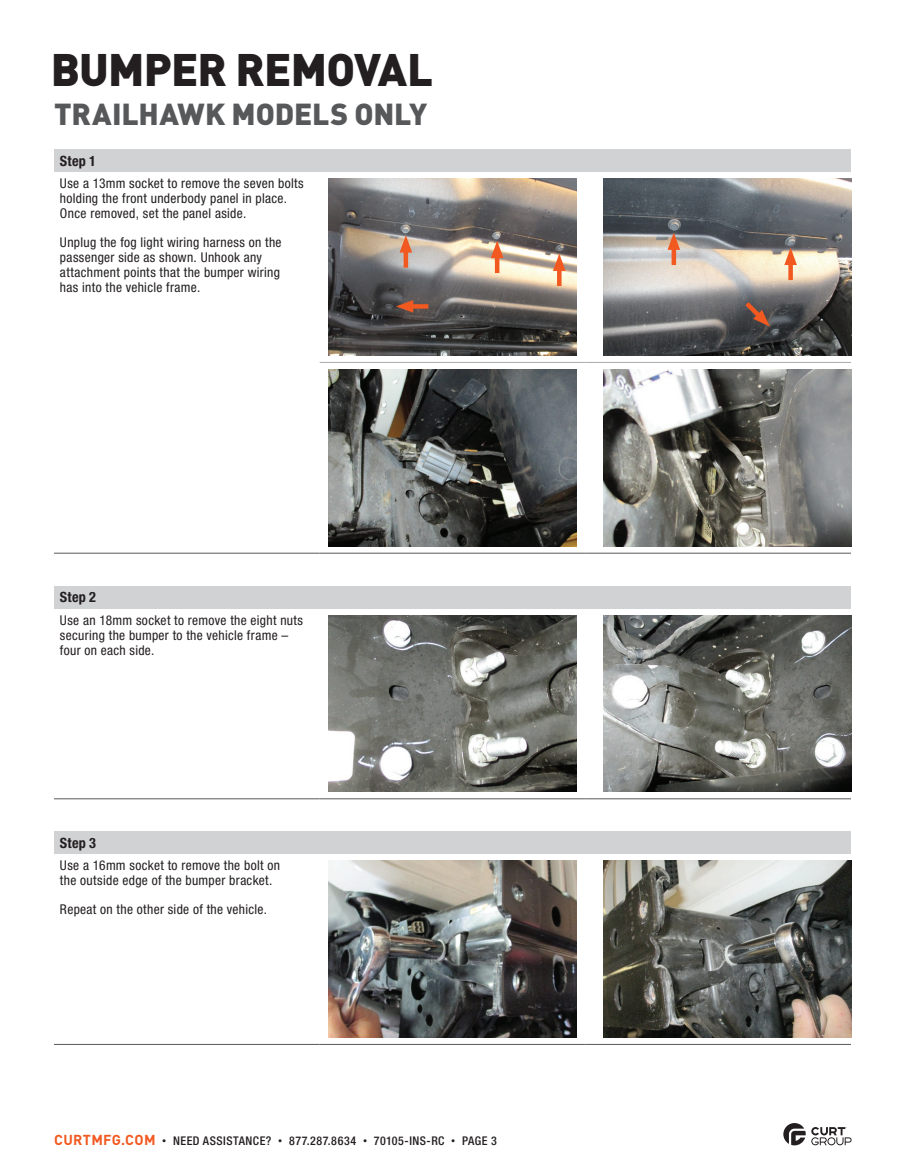
<style>
.page{position:relative;width:905px;height:1175px;background:#fff}
.page>*{position:absolute;margin:0;border:0;box-sizing:border-box;transform-origin:0 0}
.t1{font:900 45px "DINOT";letter-spacing:-.02em;color:#231f20}
.t2{font:900 30px "DINOT";letter-spacing:-.005em;color:#57585a}
.t3{font:700 condensed 14.25px "Helvetica Neue LT Std";letter-spacing:.015em;color:#231f20}
.t4{font:condensed 13.5px/15px "Helvetica Neue LT Std";letter-spacing:.025em;color:#231f20}
.t5{font:500 condensed 12px "Helvetica Neue LT Std";letter-spacing:.04em;color:#231f20}
.s1{font-family:"DINOT";font-weight:700;font-stretch:normal;font-size:14.25px;color:#f15921}
.s2{font-family:"DINOT";font-weight:400;font-stretch:normal;font-size:9px}
</style>
<div class="page">
<svg style="left:783px;top:1123px;width:68px;height:22px"></svg>
<div style="left:54px;top:586px;width:796px;height:22px;background:#d1d2d4"></div>
<hr style="left:54px;top:798px;width:266px;height:1px;background:#57585a">
<hr style="left:320px;top:798px;width:265px;height:1px;background:#57585a">
<hr style="left:585px;top:798px;width:265px;height:1px;background:#57585a">
<img style="left:329px;top:615px;width:247px;height:176px">
<img style="left:603px;top:615px;width:248px;height:176px">
<div style="left:54px;top:831px;width:796px;height:22px;background:#d1d2d4"></div>
<hr style="left:54px;top:1044px;width:266px;height:1px;background:#57585a">
<hr style="left:320px;top:1044px;width:265px;height:1px;background:#57585a">
<hr style="left:585px;top:1044px;width:265px;height:1px;background:#57585a">
<img style="left:329px;top:860px;width:247px;height:177px">
<img style="left:603px;top:860px;width:248px;height:177px">
<div style="left:54px;top:150px;width:796px;height:22px;background:#d1d2d4"></div>
<hr style="left:320px;top:553px;width:265px;height:1px;background:#57585a">
<hr style="left:585px;top:553px;width:265px;height:1px;background:#57585a">
<hr style="left:320px;top:362px;width:265px;height:1px;background:#a8a9ad">
<hr style="left:585px;top:362px;width:265px;height:1px;background:#a8a9ad">
<hr style="left:54px;top:553px;width:266px;height:1px;background:#57585a">
<img style="left:329px;top:179px;width:247px;height:176px">
<img style="left:603px;top:179px;width:248px;height:176px">
<img style="left:329px;top:369px;width:247px;height:177px">
<img style="left:603px;top:369px;width:248px;height:177px">
<div style="left:403px;top:246px;width:5px;height:22px;background:#f15921"></div>
<svg style="left:399px;top:235px;width:13px;height:17px"></svg>
<hr style="left:495px;top:252px;width:4px;height:21px;background:#f15921">
<svg style="left:491px;top:241px;width:12px;height:17px"></svg>
<div style="left:671px;top:243px;width:5px;height:22px;background:#f15921"></div>
<svg style="left:667px;top:232px;width:13px;height:18px"></svg>
<svg style="left:788px;top:265px;width:4px;height:15px"></svg>
<svg style="left:784px;top:248px;width:13px;height:17px"></svg>
<hr style="left:557px;top:264px;width:4px;height:22px;background:#f15921">
<svg style="left:553px;top:254px;width:12px;height:17px"></svg>
<div style="left:407px;top:304px;width:21px;height:5px;background:#f15921"></div>
<svg style="left:396px;top:300px;width:17px;height:13px"></svg>
<svg style="left:740px;top:297px;width:29px;height:29px"></svg>
<h1 class="t1" style="left:51px;top:34px;width:384px">BUMPER REMOVAL</h1>
<h2 class="t2" style="left:54px;top:90px;width:375px">TRAILHAWK MODELS ONLY</h2>
<p class="t3" style="left:60px;top:152px;width:38px">Step 1</p>
<p class="t4" style="left:60px;top:176px;width:245px">Use a 13mm socket to remove the seven bolts holding the front underbody panel in place.<br>Once removed, set the panel aside.</p>
<p class="t4" style="left:60px;top:234px;width:223px">Unplug the fog light wiring harness on the passenger side as shown. Unhook any attachment points that the bumper wiring has into the vehicle frame.</p>
<p class="t3" style="left:60px;top:588px;width:38px">Step 2</p>
<p class="t4" style="left:60px;top:612px;width:245px">Use an 18mm socket to remove the eight nuts securing the bumper to the vehicle frame – four on each side.</p>
<p class="t3" style="left:60px;top:834px;width:38px">Step 3</p>
<p class="t4" style="left:60px;top:858px;width:222px">Use a 16mm socket to remove the bolt on the outside edge of the bumper bracket.</p>
<p class="t4" style="left:60px;top:901px;width:208px">Repeat on the other side of the vehicle.</p>
<p class="t5" style="left:54px;top:1133px;width:444px"><span class="s1">CURTMFG.COM</span> <span class="s2">•</span> NEED ASSISTANCE? <span class="s2">•</span> 877.287.8634 <span class="s2">•</span> 70105-INS-RC <span class="s2">•</span> PAGE 3</p>
</div>
